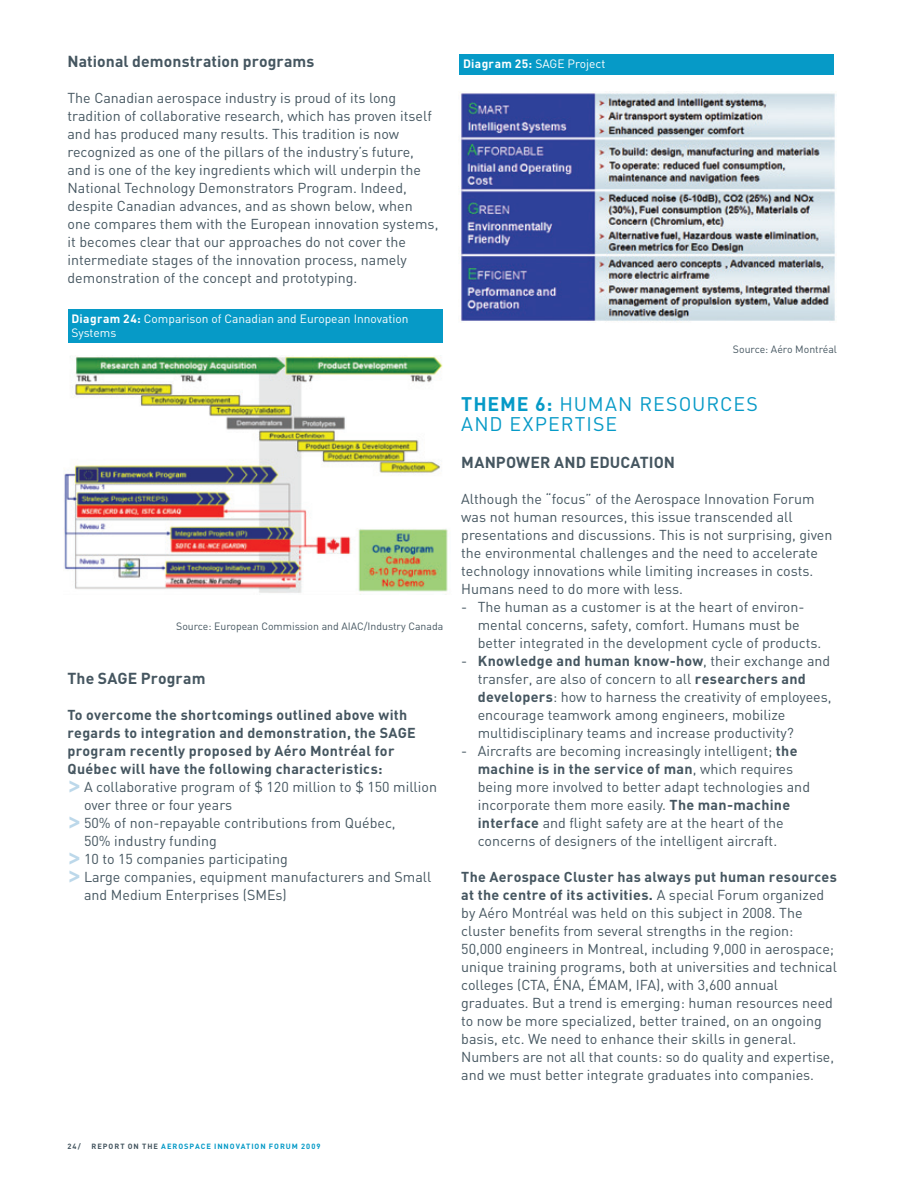
<style>
.page{position:relative;width:918px;height:1188px;background:#fff}
.page>*{position:absolute;margin:0;border:0;box-sizing:border-box;transform-origin:0 0}
.t1{font:19.5px/19.5px "DIN";letter-spacing:.05em;color:#069ac7}
.t2{font:700 15.75px "DIN";letter-spacing:.005em;color:#455660}
.t3{font:14.25px/18px "DIN";color:#455660}
.t4{font:700 14.25px "DIN";letter-spacing:.02em;color:#455660}
.t5{font:12px/13.5px "DIN";color:#fff}
.t6{font:10.5px "DIN";color:#455660}
.t7{font:700 7.5px "DIN";letter-spacing:.125em;color:#069ac7}
.t8{font:700 7.5px "DIN";color:#455660}
.s1{font-weight:700}
.s2{font-weight:500;font-size:27px;color:#bcd8ea}
.s3{color:#455660}
</style>
<div class="page">
<img style="left:63px;top:355px;width:385px;height:238px">
<div style="left:68px;top:309px;width:374px;height:34px;background:#069ac7"></div>
<img style="left:458px;top:92px;width:379px;height:231px">
<div style="left:459px;top:54px;width:375px;height:20px;background:#069ac7"></div>
<p class="t2" style="left:68px;top:51px;width:249px">National demonstration programs</p>
<p class="t3" style="left:68px;top:89px;width:372px">The Canadian aerospace industry is proud of its long tradition of collaborative research, which has proven itself and has produced many results. This tradition is now recognized as one of the pillars of the industry’s future, and is one of the key ingredients which will underpin the National Technology Demonstrators Program. Indeed, despite Canadian advances, and as shown below, when one compares them with the European innovation systems, it becomes clear that our approaches do not cover the intermediate stages of the innovation process, namely demonstration of the concept and prototyping.</p>
<p class="t5" style="left:71px;top:312px;width:339px"><span class="s1">Diagram 24:</span> Comparison of Canadian and European Innovation<br>Systems</p>
<p class="t6" style="left:176px;top:619px;width:269px">Source: European Commission and AIAC/Industry Canada</p>
<p class="t2" style="left:68px;top:668px;width:140px">The SAGE Program</p>
<p class="t4" style="left:68px;top:705px;width:341px">To overcome the shortcomings outlined above with</p>
<p class="t4" style="left:68px;top:723px;width:350px">regards to integration and demonstration, the SAGE</p>
<p class="t4" style="left:68px;top:741px;width:328px">program recently proposed by Aéro Montréal for</p>
<p class="t4" style="left:68px;top:759px;width:316px">Québec will have the following characteristics:</p>
<p class="t3" style="left:68px;top:777px;width:371px"><span class="s2">&gt;</span> A collaborative program of $ 120 million to $ 150 million</p>
<p class="t3" style="left:84px;top:795px;width:150px">over three or four years</p>
<p class="t3" style="left:68px;top:813px;width:330px"><span class="s2">&gt;</span> 50% of non-repayable contributions from Québec,</p>
<p class="t3" style="left:84px;top:831px;width:134px">50% industry funding</p>
<p class="t3" style="left:68px;top:849px;width:222px"><span class="s2">&gt;</span> 10 to 15 companies participating</p>
<p class="t3" style="left:68px;top:867px;width:365px"><span class="s2">&gt;</span> Large companies, equipment manufacturers and Small</p>
<p class="t3" style="left:84px;top:885px;width:204px">and Medium Enterprises (SMEs)</p>
<p class="t5" style="left:463px;top:56px;width:144px"><span class="s1">Diagram 25:</span> SAGE Project</p>
<p class="t6" style="left:733px;top:342px;width:106px">Source: Aéro Montréal</p>
<h1 class="t1" style="left:461px;top:394px;width:298px"><span class="s1">THEME 6:</span> HUMAN RESOURCES<br>AND EXPERTISE</h1>
<p class="t2" style="left:461px;top:452px;width:215px">MANPOWER AND EDUCATION</p>
<p class="t3" style="left:461px;top:490px;width:373px">Although the “focus” of the Aerospace Innovation Forum was not human resources, this issue transcended all presentations and discussions. This is not surprising, given the environmental challenges and the need to accelerate technology innovations while limiting increases in costs.<br>Humans need to do more with less.</p>
<p class="t3" style="left:478px;top:598px;width:345px;text-indent:-17px">- The human as a customer is at the heart of environ&shy;mental concerns, safety, comfort. Humans must be better integrated in the development cycle of products.</p>
<p class="t3" style="left:478px;top:652px;width:355px;text-indent:-17px">- <span class="s1">Knowledge and human know-how</span>, their exchange and transfer, are also of concern to all <span class="s1">researchers and developers</span>: how to harness the creativity of employees, encourage teamwork among engineers, mobilize multidisciplinary teams and increase productivity?</p>
<p class="t3" style="left:478px;top:742px;width:334px;text-indent:-17px">- Aircrafts are becoming increasingly intelligent; <span class="s1">the machine is in the service of man</span>, which requires being more involved to better adapt technologies and incorporate them more easily. <span class="s1">The man-machine interface</span> and flight safety are at the heart of the concerns of designers of the intelligent aircraft.</p>
<p class="t3" style="left:461px;top:868px;width:377px"><span class="s1">The Aerospace Cluster has always put human resources at the centre of its activities.</span> A special Forum organized by Aéro Montréal was held on this subject in 2008. The cluster benefits from several strengths in the region:<br>50,000 engineers in Montreal, including 9,000 in aerospace; unique training programs, both at universities and technical colleges (CTA, ÉNA, ÉMAM, IFA), with 3,600 annual graduates. But a trend is emerging: human resources need to now be more specialized, better trained, on an ongoing basis, etc. We need to enhance their skills in general.<br>Numbers are not all that counts: so do quality and expertise, and we must better integrate graduates into companies.</p>
<p class="t8" style="left:68px;top:1142px;width:15px">24/</p>
<p class="t7" style="left:92px;top:1142px;width:231px"><span class="s3">REPORT ON THE</span> AEROSPACE INNOVATION FORUM 2009</p>
</div>
